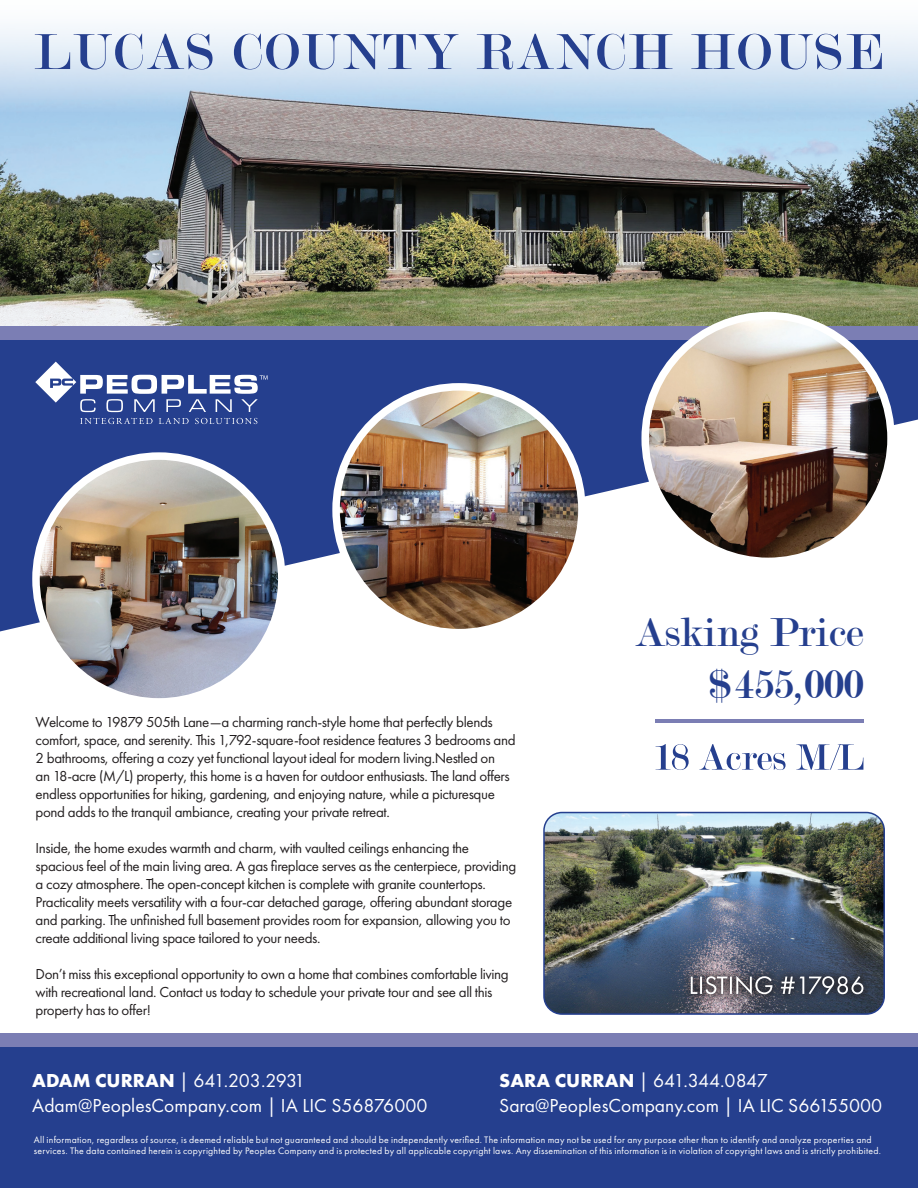
<style>
.page{position:relative;width:918px;height:1188px;background:#fff}
.page>*{position:absolute;margin:0;border:0;box-sizing:border-box;transform-origin:0 0}
.t1{font:54px "Modern";letter-spacing:.05em;color:#253f8e}
.t2{font:43.5px "Modern";color:#253f8e}
.t3{font:19.5px/25.5px "Futura PT";color:#fff}
.t4{font:19.5px "Futura PT";letter-spacing:-.035em;color:#fff}
.t5{font:15px/18px "Futura PT";letter-spacing:-.025em;color:#231f20}
.t6{font:9.75px/11.7px "Futura PT";letter-spacing:.025em;color:#fff}
.s1{font-weight:700}
</style>
<div class="page">
<div style="left:0;top:1047px;width:918px;height:141px;background:#253f8e"></div>
<svg style="left:0;top:339px;width:918px;height:292px;fill:#253f8e"></svg>
<svg style="left:35px;top:362px;width:233px;height:50px"></svg>
<svg style="left:80px;top:418px;width:73px;height:6px"></svg>
<svg style="left:159px;top:418px;width:30px;height:6px"></svg>
<svg style="left:195px;top:418px;width:62px;height:6px"></svg>
<img style="left:0;top:112px;width:918px;height:214px">
<img style="left:36px;top:456px;width:246px;height:246px;border-radius:123px">
<div style="left:32px;top:452px;width:254px;height:254px;border:8px solid #fff;border-radius:50%"></div>
<div style="left:0;top:326px;width:918px;height:13px;background:#7b7eb4"></div>
<div style="left:0;top:1034px;width:918px;height:13px;background:#7b7eb4"></div>
<hr style="left:656px;top:719px;width:208px;height:4px;background:#7b7eb4">
<img style="left:336px;top:387px;width:246px;height:246px;border-radius:123px">
<div style="left:332px;top:383px;width:254px;height:253px;border:8px solid #fff;border-radius:50%"></div>
<img style="left:645px;top:316px;width:246px;height:245px;border-radius:123px">
<div style="left:641px;top:312px;width:254px;height:253px;border:8px solid #fff;border-radius:50%"></div>
<div style="left:0;top:0;width:918px;height:112px;background:linear-gradient(to bottom,#fff,#b0cce5)"></div>
<svg style="left:656px;top:744px;width:207px;height:26px"></svg>
<img style="left:546px;top:813px;width:338px;height:199px">
<div style="left:543px;top:812px;width:342px;height:203px;border:2px solid #253f8e;border-radius:18px"></div>
<div style="left:681px;top:967px;width:192px;height:37px;background:#231f20;opacity:.75"></div>
<svg style="left:691px;top:976px;width:172px;height:19px;background:#70717a"></svg>
<p class="t1" style="left:34px;top:25px;width:851px">LUCAS COUNTY RANCH HOUSE</p>
<p class="t5" style="left:36px;top:713px;width:481px">Welcome to 19879 505th Lane—a charming ranch-style home that perfectly blends comfort, space, and serenity. This 1,792-square-foot residence features 3 bedrooms and 2 bathrooms, offering a cozy yet functional layout ideal for modern living.Nestled on<br>an 18-acre (M/L) property, this home is a haven for outdoor enthusiasts. The land offers endless opportunities for hiking, gardening, and enjoying nature, while a picturesque pond adds to the tranquil ambiance, creating your private retreat.</p>
<p class="t5" style="left:36px;top:839px;width:482px">Inside, the home exudes warmth and charm, with vaulted ceilings enhancing the spacious feel of the main living area. A gas fireplace serves as the centerpiece, providing a cozy atmosphere. The open-concept kitchen is complete with granite countertops.<br>Practicality meets versatility with a four-car detached garage, offering abundant storage and parking. The unfinished full basement provides room for expansion, allowing you to create additional living space tailored to your needs.</p>
<p class="t5" style="left:36px;top:965px;width:475px">Don’t miss this exceptional opportunity to own a home that combines comfortable living with recreational land. Contact us today to schedule your private tour and see all this property has to offer!</p>
<p class="t2" style="left:635px;top:610px;width:230px">Asking Price</p>
<p class="t2" style="left:709px;top:662px;width:156px">$455,000</p>
<p class="t4" style="left:32px;top:1069px;width:275px"><span class="s1">ADAM CURRAN</span> | 641.203.2931</p>
<p class="t3" style="left:32px;top:1093px;width:397px">Adam@PeoplesCompany.com | IA LIC S56876000</p>
<p class="t3" style="left:499px;top:1068px;width:385px"><span class="s1">SARA CURRAN</span> | 641.344.0847<br>Sara@PeoplesCompany.com | IA LIC S66155000</p>
<p class="t6" style="left:34px;top:1133px;width:849px">All information, regardless of source, is deemed reliable but not guaranteed and should be independently verified. The information may not be used for any purpose other than to identify and analyze properties and services. The data contained herein is copyrighted by Peoples Company and is protected by all applicable copyright laws. Any dissemination of this information is in violation of copyright laws and is strictly prohibited.</p>
</div>
